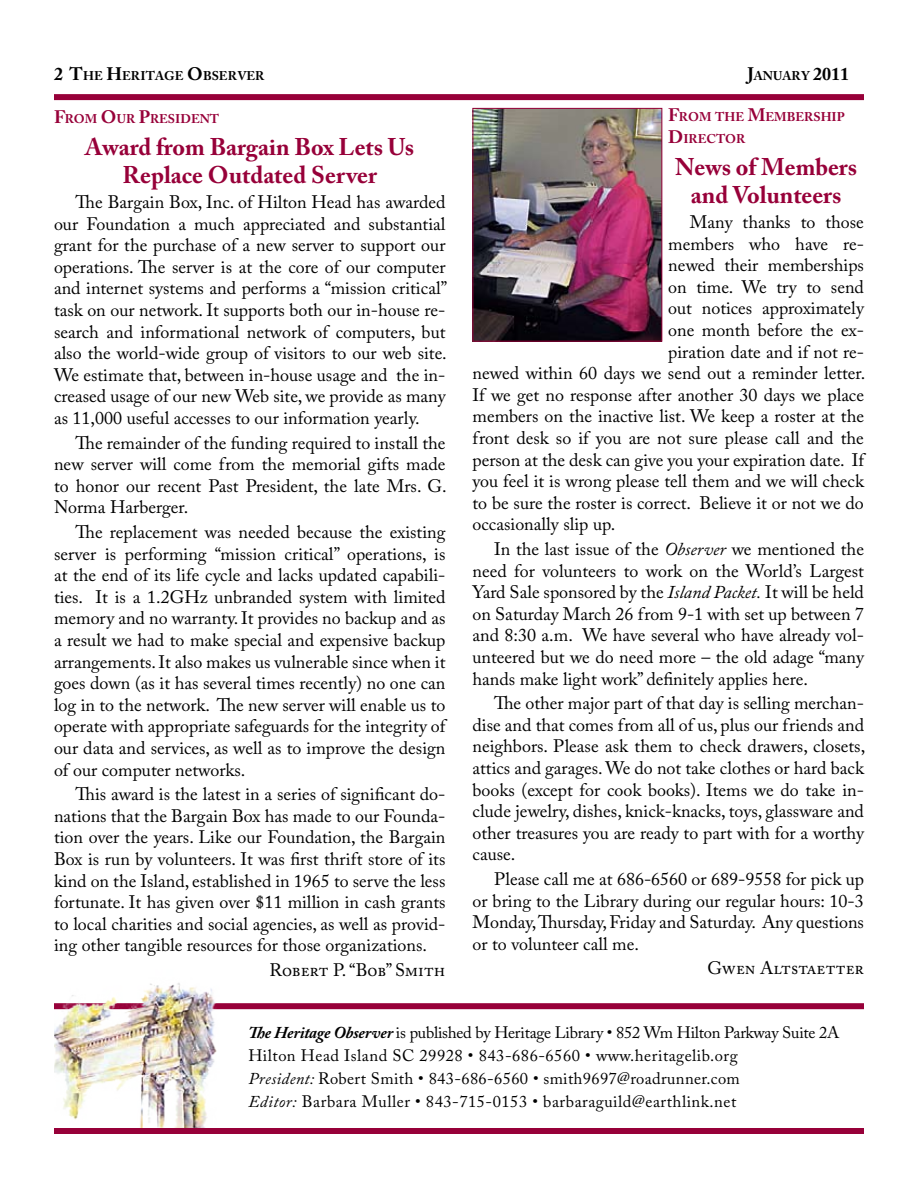
<style>
.page{position:relative;width:918px;height:1188px;background:#fff}
.page>*{position:absolute;margin:0;border:0;box-sizing:border-box;transform-origin:0 0}
.t1{font:700 24px/28.8px "Adobe Caslon Pro";color:#970039;text-align:center}
.t2{font:18px/21.6px "Adobe Caslon Pro";color:#000;text-align:justify}
.t3{font:16.5px/22.8px "Adobe Caslon Pro";letter-spacing:.03em;color:#000}
.t4{font:700 12.6px/21.6px "Adobe Caslon Pro";color:#970039}
.t5{font:700 12.6px "Adobe Caslon Pro";color:#000}
.s1{font-size:18px}
.s2{font-style:italic}
.s3{font-weight:700;font-style:italic}
</style>
<div class="page">
<div style="left:54px;top:1003px;width:810px;height:6px;background:#970039"></div>
<img style="left:54px;top:983px;width:165px;height:145px">
<img style="left:474px;top:110px;width:186px;height:230px">
<div style="left:472px;top:108px;width:190px;height:234px;border:1px solid #970039"></div>
<div style="left:54px;top:1128px;width:810px;height:6px;background:#970039"></div>
<div style="left:54px;top:94px;width:810px;height:6px;background:#970039"></div>
<p class="t5" style="left:69px;top:68px;width:197px"><span class="s1">T</span>he <span class="s1">H</span>eritage <span class="s1">O</span> bserver</p>
<p class="t5" style="left:747px;top:68px;width:103px"><span class="s1">J</span>anuary <span class="s1">2011</span></p>
<p class="t4" style="left:54px;top:108px;width:167px"><span class="s1">F</span>rom <span class="s1">O</span> ur <span class="s1">P</span>resident</p>
<h1 class="t1" style="left:85px;top:132px;width:331px">Award from Bargain Box Lets Us<br>Replace Outdated Server</h1>
<p class="t2" style="left:54px;top:191px;width:395px;text-indent:22px">The Bargain Box, Inc. of Hilton Head has awarded our Foundation a much appreciated and substantial grant for the purchase of a new server to support our operations. The server is at the core of our computer and internet systems and performs a “mission critical” task on our network. It supports both our in-house re&shy;search and informational network of computers, but also the world-wide group of visitors to our web site.<br>We estimate that, between in-house usage and the in&shy;creased usage of our new Web site, we provide as many as 11,000 useful accesses to our information yearly.</p>
<p class="t2" style="left:54px;top:432px;width:394px;text-indent:22px">The remainder of the funding required to install the new server will come from the memorial gifts made to honor our recent Past President, the late Mrs. G.<br>Norma Harberger.</p>
<p class="t2" style="left:54px;top:521px;width:393px;text-indent:22px">The replacement was needed because the existing server is performing “mission critical” operations, is at the end of its life cycle and lacks updated capabili&shy;ties. It is a 1.2GHz unbranded system with limited memory and no warranty. It provides no backup and as a result we had to make special and expensive backup arrangements. It also makes us vulnerable since when it goes down (as it has several times recently) no one can log in to the network. The new server will enable us to operate with appropriate safeguards for the integrity of our data and services, as well as to improve the design of our computer networks.</p>
<p class="t2" style="left:54px;top:783px;width:393px;text-indent:22px">This award is the latest in a series of significant do&shy;nations that the Bargain Box has made to our Founda&shy;tion over the years. Like our Foundation, the Bargain Box is run by volunteers. It was first thrift store of its kind on the Island, established in 1965 to serve the less fortunate. It has given over $11 million in cash grants to local charities and social agencies, as well as provid&shy;ing other tangible resources for those organizations.</p>
<p class="t2" style="left:269px;top:959px;width:178px">Robert P. “Bob” Smith</p>
<p class="t4" style="left:668px;top:106px;width:178px"><span class="s1">F</span>rom the <span class="s1">M</span>embership<br><span class="s1">D</span>irector</p>
<h1 class="t1" style="left:675px;top:152px;width:183px">News of Members and Volunteers</h1>
<p class="t2" style="left:690px;top:211px;width:176px">Many thanks to those</p>
<p class="t2" style="left:668px;top:233px;width:197px">members who have re-</p>
<p class="t2" style="left:668px;top:254px;width:197px">newed their memberships</p>
<p class="t2" style="left:668px;top:276px;width:197px">on time. We try to send</p>
<p class="t2" style="left:668px;top:297px;width:198px">out notices approximately</p>
<p class="t2" style="left:668px;top:319px;width:197px">one month before the ex-</p>
<p class="t2" style="left:668px;top:341px;width:197px">piration date and if not re-</p>
<p class="t2" style="left:472px;top:362px;width:394px">newed within 60 days we send out a reminder letter.</p>
<p class="t2" style="left:472px;top:384px;width:393px">If we get no response after another 30 days we place</p>
<p class="t2" style="left:472px;top:405px;width:393px">members on the inactive list. We keep a roster at the</p>
<p class="t2" style="left:472px;top:427px;width:393px">front desk so if you are not sure please call and the</p>
<p class="t2" style="left:472px;top:449px;width:393px">person at the desk can give you your expiration date. If</p>
<p class="t2" style="left:472px;top:470px;width:394px">you feel it is wrong please tell them and we will check</p>
<p class="t2" style="left:472px;top:492px;width:393px">to be sure the roster is correct. Believe it or not we do</p>
<p class="t2" style="left:472px;top:513px;width:144px">occasionally slip up.</p>
<p class="t2" style="left:472px;top:538px;width:394px;text-indent:22px">In the last issue of the <span class="s2">Observer</span> we mentioned the need for volunteers to work on the World’s Largest Yard Sale sponsored by the <span class="s2">Island Packet.</span> It will be held on Saturday March 26 from 9-1 with set up between 7 and 8:30 a.m. We have several who have already vol&shy;unteered but we do need more – the old adage “many hands make light work” definitely applies here.</p>
<p class="t2" style="left:472px;top:692px;width:394px;text-indent:22px">The other major part of that day is selling merchan&shy;dise and that comes from all of us, plus our friends and neighbors. Please ask them to check drawers, closets, attics and garages. We do not take clothes or hard back books (except for cook books). Items we do take in&shy;clude jewelry, dishes, knick-knacks, toys, glassware and other treasures you are ready to part with for a worthy cause.</p>
<p class="t2" style="left:472px;top:868px;width:393px;text-indent:22px">Please call me at 686-6560 or 689-9558 for pick up or bring to the Library during our regular hours: 10-3<br>Monday, Thursday, Friday and Saturday. Any questions or to volunteer call me.</p>
<p class="t2" style="left:708px;top:957px;width:158px">Gwen Altstaetter</p>
<p class="t3" style="left:248px;top:1021px;width:593px"><span class="s3">The Heritage Observer</span> is published by Heritage Library • 852 Wm Hilton Parkway Suite 2A Hilton Head Island SC 29928 • 843-686-6560 • www.heritagelib.org<br><span class="s2">President:</span> Robert Smith • 843-686-6560 • smith9697@roadrunner.com<br><span class="s2">Editor:</span> Barbara Muller • 843-715-0153 • barbaraguild@earthlink.net</p>
</div>
